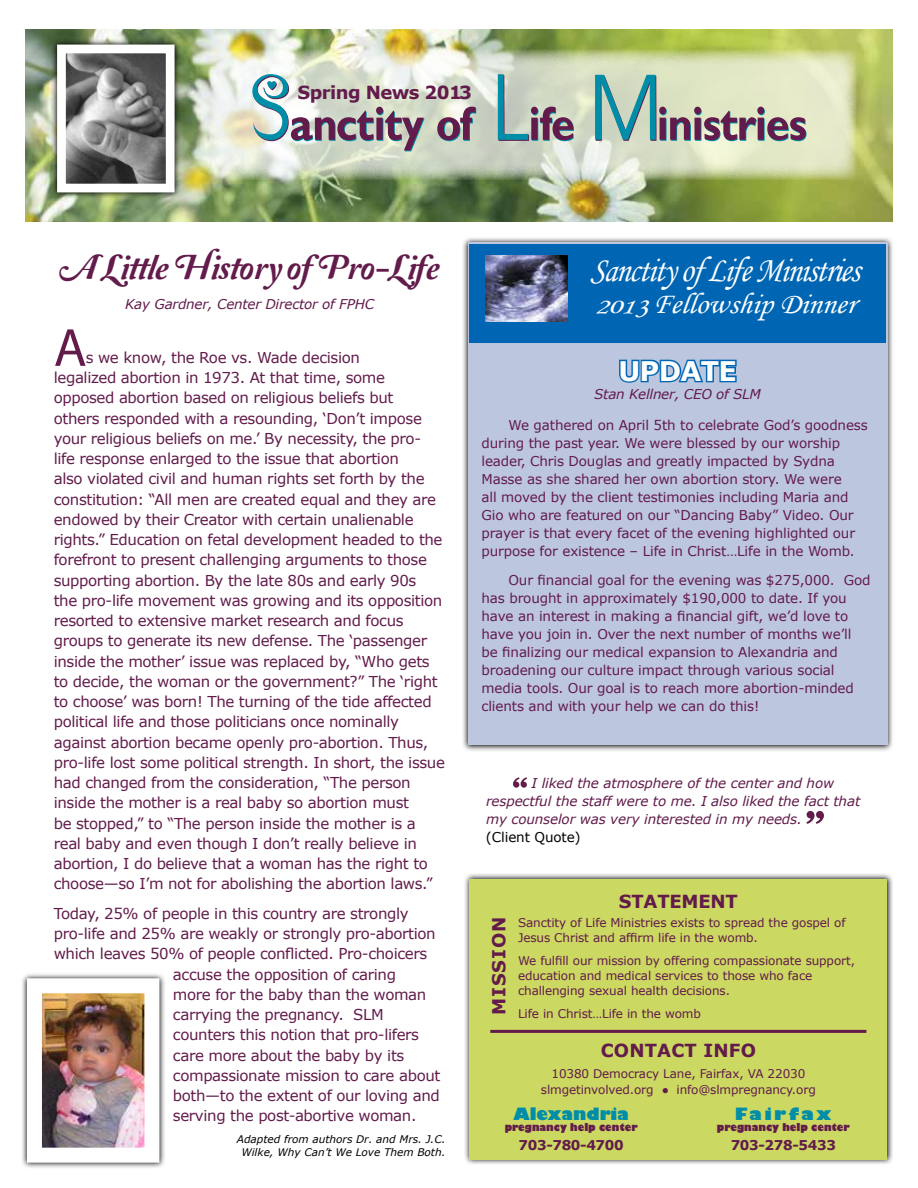
<style>
.page{position:relative;width:918px;height:1188px;background:#fff}
.page>*{position:absolute;margin:0;border:0;box-sizing:border-box;transform-origin:0 0}
.t1{font:54px "Myriad Pro";color:#621b4b}
.t2{font:36px "Amperzand";letter-spacing:-.02em;color:#621b4b}
.t3{font:36px "Monotype Corsiva";letter-spacing:-.025em;color:#fff;scale:.85 1}
.t4{font:29.85px "Monotype Corsiva";letter-spacing:.01em;color:#fff}
.t5{font:700 27px "Verdana";letter-spacing:-.025em;color:#fff}
.t6{font:700 18px "Verdana";letter-spacing:-.03em;color:#621b4b}
.t7{font:700 18px "Verdana";letter-spacing:.01em;color:#621b4b}
.t8{font:700 18px "Verdana";letter-spacing:-.01em;color:#621b4b}
.t9{font:700 18px "Verdana";letter-spacing:.05em;color:#621b4b}
.t10{font:800 16.5px "Gill Sans";color:#008da8}
.t11{font:800 16.5px "Gill Sans";letter-spacing:.13em;color:#008da8;scale:1.1 1}
.t12{font:15px/20.2px "Verdana";letter-spacing:-.025em;color:#621b4b}
.t13{font:13.5px/18px "Verdana";letter-spacing:-.01em;color:#621b4b}
.t14{font:italic 13.5px/18px "Verdana";letter-spacing:-.01em;color:#621b4b}
.t15{font:700 13.5px "Verdana";letter-spacing:-.025em;color:#621b4b}
.t16{font:13.5px "Verdana";letter-spacing:-.01em;color:#000}
.t17{font:12px/15.3px "Verdana";letter-spacing:-.01em;color:#621b4b}
.t18{font:italic 10.5px/12.6px "Verdana";color:#000;text-align:center}
.t19{font:800 10.5px "Gill Sans";color:#621b4b;scale:.9 1}
.s1{font-size:21.3px}
.s2{font-family:"Trebuchet MS"}
</style>
<div class="page">
<img style="left:26px;top:30px;width:866px;height:192px">
<svg style="left:51px;top:39px;width:130px;height:159px"></svg>
<img style="left:67px;top:55px;width:98px;height:127px">
<div style="left:57px;top:45px;width:118px;height:147px;border:9px solid #fff"></div>
<svg style="left:210px;top:50px;width:646px;height:130px"></svg>
<svg style="left:241px;top:74px;width:184px;height:77px"></svg>
<svg style="left:437px;top:107px;width:39px;height:34px"></svg>
<svg style="left:498px;top:74px;width:76px;height:67px"></svg>
<svg style="left:595px;top:75px;width:212px;height:66px"></svg>
<svg style="left:464px;top:873px;width:429px;height:291px"></svg>
<div style="left:470px;top:879px;width:417px;height:280px;background:#cbd862"></div>
<hr style="left:490px;top:1030px;width:376px;height:3px;background:#621b4b">
<svg style="left:22px;top:974px;width:143px;height:194px"></svg>
<img style="left:43px;top:994px;width:100px;height:153px">
<div style="left:27px;top:978px;width:132px;height:185px;border:15px solid #fff"></div>
<svg style="left:462px;top:237px;width:431px;height:514px"></svg>
<div style="left:468px;top:243px;width:419px;height:502px;background:#bdc6df"></div>
<svg style="left:619px;top:359px;width:118px;height:24px"></svg>
<div style="left:470px;top:244px;width:416px;height:99px;background:#0066b3"></div>
<svg style="left:486px;top:321px;width:82px;height:1px"></svg>
<img style="left:486px;top:255px;width:82px;height:66px">
<svg style="left:513px;top:777px;width:14px;height:11px"></svg>
<svg style="left:806px;top:811px;width:18px;height:13px"></svg>
<p class="t6" style="left:297px;top:80px;width:176px">Spring News 2013</p>
<h2 class="t2" style="left:60px;top:249px;width:382px">A Little History of Pro-Life</h2>
<p class="t14" style="left:125px;top:295px;width:250px">Kay Gardner, Center Director of FPHC</p>
<h1 class="t1" style="left:54px;top:314px;width:35px">A</h1>
<p class="t12" style="left:54px;top:347px;width:393px;text-indent:32px">s we know, the Roe vs. Wade decision<br>legalized abortion in 1973. At that time, some opposed abortion based on religious beliefs but<br>others responded with a resounding, ‘Don’t impose your religious beliefs on me.’ By necessity, the pro&shy;life response enlarged to the issue that abortion<br>also violated civil and human rights set forth by the constitution: “All men are created equal and they are endowed by their Creator with certain unalienable rights.” Education on fetal development headed to the forefront to present challenging arguments to those supporting abortion. By the late 80s and early 90s<br>the pro-life movement was growing and its opposition resorted to extensive market research and focus groups to generate its new defense. The ‘passenger inside the mother’ issue was replaced by, “Who gets to decide, the woman or the government?” The ‘right to choose’ was born! The turning of the tide affected political life and those politicians once nominally against abortion became openly pro-abortion. Thus, pro-life lost some political strength. In short, the issue had changed from the consideration, “The person inside the mother is a real baby so abortion must<br>be stopped,” to “The person inside the mother is a real baby and even though I don’t really believe in abortion, I do believe that a woman has the right to choose—so I’m not for abolishing the abortion laws.”</p>
<p class="t12" style="left:54px;top:903px;width:356px">Today, 25% of people in this country are strongly</p>
<p class="t12" style="left:54px;top:923px;width:384px">pro-life and 25% are weakly or strongly pro-abortion</p>
<p class="t12" style="left:54px;top:944px;width:375px">which leaves 50% of people conflicted. Pro-choicers</p>
<p class="t12" style="left:173px;top:964px;width:225px">accuse the opposition of caring</p>
<p class="t12" style="left:173px;top:984px;width:255px">more for the baby than the woman</p>
<p class="t12" style="left:173px;top:1004px;width:212px">carrying the pregnancy. SLM</p>
<p class="t12" style="left:173px;top:1025px;width:248px">counters this notion that pro-lifers</p>
<p class="t12" style="left:173px;top:1045px;width:233px">care more about the baby by its</p>
<p class="t12" style="left:173px;top:1065px;width:269px">compassionate mission to care about</p>
<p class="t12" style="left:173px;top:1085px;width:268px">both—to the extent of our loving and</p>
<p class="t12" style="left:173px;top:1106px;width:245px">serving the post-abortive woman.</p>
<p class="t18" style="left:237px;top:1133px;width:210px">Adapted from authors Dr. and Mrs. J.C.<br>Wilke, Why Can’t We Love Them Both.</p>
<h2 class="t3" style="left:590px;top:248px;width:318px">Sanctity of LifeMinistries</h2>
<h3 class="t4" style="left:594px;top:286px;width:262px"><span class="s1">201</span><sub>3</sub>Fellowship Dinner</h3>
<h3 class="t5" style="left:618px;top:352px;width:120px">UPDATE</h3>
<p class="t14" style="left:594px;top:385px;width:168px">Stan Kellner, CEO of SLM</p>
<p class="t13" style="left:481px;top:416px;width:388px;text-indent:27px">We gathered on April 5th to celebrate God’s goodness during the past year. We were blessed by our worship leader, Chris Douglas and greatly impacted by Sydna Masse as she shared her own abortion story. We were<br>all moved by the client testimonies including Maria and Gio who are featured on our “Dancing Baby” Video. Our prayer is that every facet of the evening highlighted our purpose for existence – Life in Christ…Life in the Womb.</p>
<p class="t13" style="left:481px;top:571px;width:391px;text-indent:27px">Our financial goal for the evening was $275,000. God has brought in approximately $190,000 to date. If you have an interest in making a financial gift, we’d love to have you join in. Over the next number of months we’ll be finalizing our medical expansion to Alexandria and broadening our culture impact through various social media tools. Our goal is to reach more abortion-minded clients and with your help we can do this!</p>
<p class="t14" style="left:486px;top:774px;width:376px;text-indent:46px">I liked the atmosphere of the center and how respectful the staff were to me. I also liked the fact that my counselor was very interested in my needs.</p>
<p class="t16" style="left:486px;top:827px;width:96px">(Client Quote)</p>
<p class="t8" style="left:619px;top:888px;width:121px">STATEMENT</p>
<p class="t17" style="left:518px;top:915px;width:329px">Sanctity of Life Ministries exists to spread the gospel of<br>Jesus Christ and affirm life in the womb.</p>
<p class="t17" style="left:518px;top:953px;width:339px">We fulfill our mission by offering compassionate support, education and medical services to those who face challenging sexual health decisions.</p>
<p class="t17" style="left:518px;top:1005px;width:184px">Life in Christ…Life in the womb</p>
<p class="t7" style="left:601px;top:1038px;width:157px">CONTACT INFO</p>
<p class="t17" style="left:541px;top:1065px;width:276px;line-height:16.4px;text-align:center">10380 Democracy Lane, Fairfax, VA 22030 slmgetinvolved.org <span class="s2">●</span> info@slmpregnancy.org</p>
<p class="t19" style="left:717px;top:1121px;width:149px">pregnancy help center</p>
<p class="t9" style="left:486px;top:1015px;width:100px;rotate:-90deg">MISSION</p>
<p class="t10" style="left:513px;top:1104px;width:117px">Alexandria</p>
<p class="t15" style="left:519px;top:1135px;width:107px">703-780-4700</p>
<p class="t11" style="left:735px;top:1104px;width:90px">Fairfax</p>
<p class="t15" style="left:731px;top:1135px;width:107px">703-278-5433</p>
<p class="t19" style="left:505px;top:1121px;width:149px">pregnancy help center</p>
</div>
